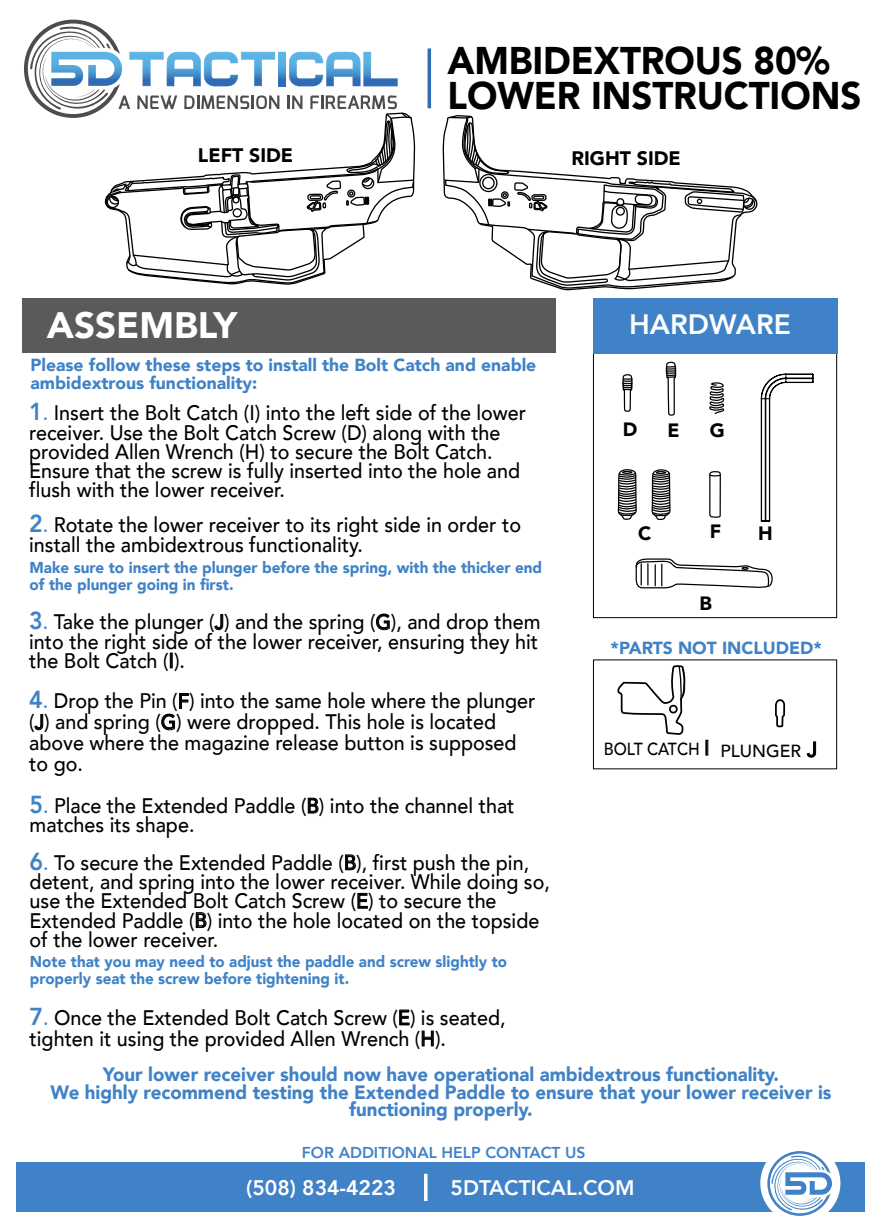
<style>
.page{position:relative;width:882px;height:1231px;background:#fff}
.page>*{position:absolute;margin:0;border:0;box-sizing:border-box;transform-origin:0 0}
.t1{font:900 38.5px/35px "Avenir";letter-spacing:-.005em;color:#000;scale:.95 1}
.t2{font:900 36.75px "Avenir";color:#fff}
.t3{font:800 28px "Avenir";color:#fff}
.t4{font:500 21px/19.2px "Avenir";color:#000;scale:.94 1}
.t5{font:800 21px "Avenir";color:#fff}
.t6{font:900 19.43px "Avenir";color:#000}
.t7{font:900 19.25px/17.5px "Avenir";color:#4082c7;text-align:center}
.t8{font:900 19.25px "Avenir";color:#000}
.t9{font:900 17.5px/17.5px "Avenir";color:#4082c7}
.t10{font:500 17.5px "Avenir";color:#000;scale:.9 1}
.t11{font:500 17.5px "Avenir";color:#000}
.t12{font:900 15.75px/17.5px "Avenir";color:#4082c7;scale:.96 1}
.t13{font:900 15.75px/17.5px "Avenir";color:#4082c7}
.t14{font:800 15.75px "Avenir";color:#4082c7}
.s1{font-weight:800;font-size:24.5px;color:#4082c7}
.s2{color:#4082c7}
.s3{font-size:21px}
</style>
<div class="page">
<svg style="left:214px;top:614px;width:10px;height:16px"></svg>
<svg style="left:376px;top:613px;width:14px;height:17px"></svg>
<div style="left:170px;top:652px;width:3px;height:16px;border:1px solid #000"></div>
<svg style="left:34px;top:714px;width:10px;height:16px"></svg>
<svg style="left:161px;top:693px;width:28px;height:37px"></svg>
<svg style="left:307px;top:797px;width:12px;height:16px"></svg>
<svg style="left:399px;top:1009px;width:11px;height:16px"></svg>
<svg style="left:421px;top:1030px;width:13px;height:16px"></svg>
<svg style="left:345px;top:854px;width:11px;height:16px"></svg>
<svg style="left:357px;top:892px;width:11px;height:17px"></svg>
<svg style="left:195px;top:912px;width:12px;height:16px"></svg>
<svg style="left:444px;top:115px;width:314px;height:176px"></svg>
<div style="left:593px;top:659px;width:244px;height:110px;border:1px solid #000"></div>
<div style="left:593px;top:352px;width:244px;height:266px;border:1px solid #000"></div>
<svg style="left:617px;top:361px;width:200px;height:397px"></svg>
<div style="left:23px;top:298px;width:533px;height:54px;background:#595a59"></div>
<svg style="left:24px;top:20px;width:391px;height:265px"></svg>
<hr style="left:428px;top:48px;width:3px;height:60px;background:#316bb3">
<div style="left:17px;top:1162px;width:848px;height:49px;background:#4082c7"></div>
<svg style="left:424px;top:1173px;width:4px;height:27px"></svg>
<div style="left:760px;top:1142px;width:80px;height:80px;background:#fff;border-radius:50%"></div>
<svg style="left:767px;top:1151px;width:66px;height:64px"></svg>
<div style="left:593px;top:298px;width:244px;height:55px;background:#4082c7"></div>
<h1 class="t1" style="left:448px;top:42px;width:437px">AMBIDEXTROUS 80%<br>LOWER INSTRUCTIONS</h1>
<p class="t6" style="left:198px;top:139px;width:97px">LEFT SIDE</p>
<p class="t6" style="left:571px;top:142px;width:111px">RIGHT SIDE</p>
<h2 class="t2" style="left:47px;top:294px;width:192px">ASSEMBLY</h2>
<h3 class="t3" style="left:629px;top:302px;width:163px">HARDWARE</h3>
<p class="t9" style="left:31px;top:355px;width:507px">Please follow these steps to install the Bolt Catch and enable ambidextrous functionality:</p>
<p class="t4" style="left:29px;top:402px;width:530px"><span class="s1">1</span><span class="s2">.</span> Insert the Bolt Catch (I) into the left side of the lower receiver. Use the Bolt Catch Screw (D) along with the provided Allen Wrench (H) to secure the Bolt Catch.<br>Ensure that the screw is fully inserted into the hole and flush with the lower receiver.</p>
<p class="t4" style="left:29px;top:514px;width:525px"><span class="s1">2</span><span class="s2">.</span> Rotate the lower receiver to its right side in order to install the ambidextrous functionality.</p>
<p class="t13" style="left:30px;top:558px;width:514px">Make sure to insert the plunger before the spring, with the thicker end of the plunger going in first.</p>
<p class="t4" style="left:29px;top:611px;width:545px;text-align:justify"><span class="s1">3</span><span class="s2">.</span> Take the plunger (J) and the spring (G), and drop them into the right side of the lower receiver, ensuring they hit the Bolt Catch (I).</p>
<p class="t4" style="left:29px;top:689px;width:540px;line-height:21px"><span class="s1">4</span><span class="s2">.</span> Drop the Pin (F) into the same hole where the plunger (J) and spring (G) were dropped. This hole is located above where the magazine release button is supposed to go.</p>
<p class="t4" style="left:30px;top:795px;width:517px"><span class="s1">5</span><span class="s2">.</span> Place the Extended Paddle (B) into the channel that matches its shape.</p>
<p class="t4" style="left:30px;top:851px;width:555px"><span class="s1">6</span><span class="s2">.</span> To secure the Extended Paddle (B), first push the pin, detent, and spring into the lower receiver. While doing so, use the Extended Bolt Catch Screw (E) to secure the Extended Paddle (B) into the hole located on the topside of the lower receiver.</p>
<p class="t12" style="left:30px;top:952px;width:498px">Note that you may need to adjust the paddle and screw slightly to properly seat the screw before tightening it.</p>
<p class="t4" style="left:30px;top:1005px;width:508px;line-height:21px"><span class="s1">7</span><span class="s2">.</span> Once the Extended Bolt Catch Screw (E) is seated, tighten it using the provided Allen Wrench (H).</p>
<p class="t8" style="left:623px;top:412px;width:16px">D</p>
<p class="t8" style="left:667px;top:414px;width:14px">E</p>
<p class="t8" style="left:710px;top:414px;width:16px">G</p>
<p class="t8" style="left:638px;top:517px;width:15px">C</p>
<p class="t8" style="left:710px;top:515px;width:13px">F</p>
<p class="t8" style="left:758px;top:517px;width:16px">H</p>
<p class="t8" style="left:700px;top:586px;width:14px">B</p>
<p class="t9" style="left:611px;top:638px;width:213px">*PARTS NOT INCLUDED*</p>
<p class="t10" style="left:604px;top:733px;width:119px">BOLT CATCH <span class="s3">I</span></p>
<p class="t11" style="left:720px;top:735px;width:98px">PLUNGER <span class="s3">J</span></p>
<p class="t7" style="left:50px;top:1065px;width:783px">Your lower receiver should now have operational ambidextrous functionality.<br>We highly recommend testing the Extended Paddle to ensure that your lower receiver is functioning properly.</p>
<p class="t14" style="left:302px;top:1140px;width:285px">FOR ADDITIONAL HELP CONTACT US</p>
<p class="t5" style="left:246px;top:1171px;width:151px">(508) 834-4223</p>
<p class="t5" style="left:451px;top:1171px;width:185px">5DTACTICAL.COM</p>
</div>
